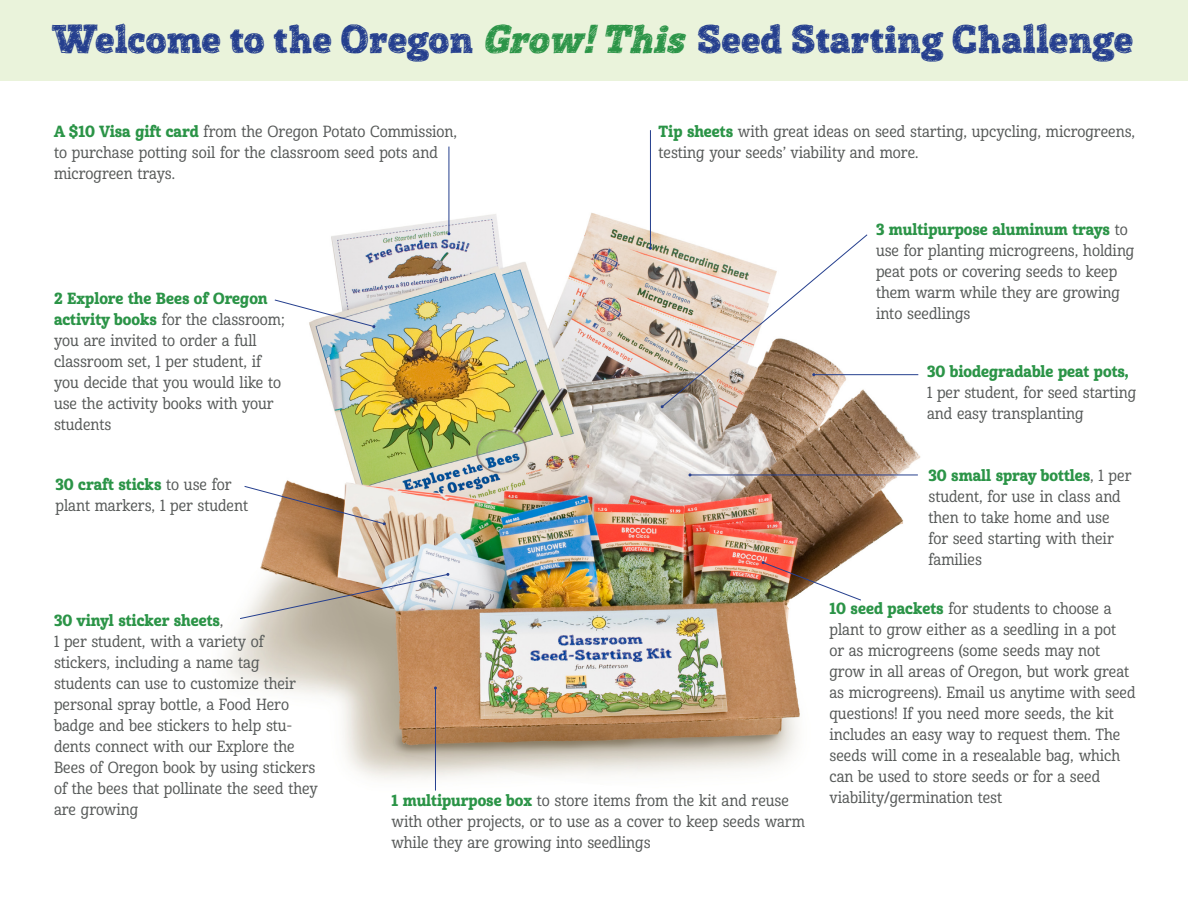
<style>
.page{position:relative;width:1188px;height:918px;background:#fff}
.page>*{position:absolute;margin:0;border:0;box-sizing:border-box;transform-origin:0 0}
.t1{font:38.7px "Posterizer KG Sketch";color:#253f8e}
.t2{font:15.6px/21px "Cabrito Con Med";color:#575a59}
.t3{font:15.6px "Cabrito Con Ex B";color:#2b9447}
.s1{font-style:italic;color:#2b9447}
.s2{font-family:"Cabrito Con Ex B";color:#2b9447}
.s3{font-family:"Cabrito Con Med";color:#575a59}
</style>
<div class="page">
<img style="left:227px;top:172px;width:694px;height:608px">
<div style="left:0;top:0;width:1188px;height:81px;background:#eaf3db"></div>
<svg style="left:239px;top:573px;width:211px;height:46px"></svg>
<img style="left:761px;top:561px;width:101px;height:40px">
<hr style="left:435px;top:688px;width:1px;height:103px;background:#253f8e">
<hr style="left:690px;top:475px;width:228px;height:1px;background:#253f8e">
<hr style="left:814px;top:374px;width:104px;height:1px;background:#253f8e">
<hr style="left:650px;top:130px;width:1px;height:118px;background:#253f8e">
<svg style="left:274px;top:299px;width:102px;height:29px"></svg>
<hr style="left:449px;top:147px;width:1px;height:87px;background:#253f8e">
<svg style="left:660px;top:234px;width:208px;height:174px"></svg>
<svg style="left:244px;top:485px;width:142px;height:40px"></svg>
<p class="t1" style="left:51px;top:14px;width:1084px">Welcome to the Oregon <span class="s1">Grow!This</span> Seed Starting Challenge</p>
<p class="t2" style="left:54px;top:122px;width:405px"><span class="s2">A $10 Visa gift card</span> from the Oregon Potato Commission,</p>
<p class="t2" style="left:54px;top:143px;width:385px">to purchase potting soil for the classroom seed pots and</p>
<p class="t2" style="left:54px;top:164px;width:123px">microgreen trays.</p>
<p class="t2" style="left:54px;top:288px;width:232px"><span class="s2">2 Explore the Bees of Oregon activity books</span> for the classroom; you are invited to order a full classroom set, 1 per student, if you decide that you would like to use the activity books with your students</p>
<p class="t2" style="left:56px;top:474px;width:194px"><span class="s2">30 craft sticks</span> to use for plant markers, 1 per student</p>
<p class="t2" style="left:658px;top:122px;width:478px"><span class="s2">Tip sheets</span> with great ideas on seed starting, upcycling, microgreens, testing your seeds’ viability and more.</p>
<p class="t2" style="left:876px;top:219px;width:260px"><span class="s2">3 multipurpose aluminum trays</span> to use for planting microgreens, holding peat pots or covering seeds to keep them warm while they are growing into seedlings</p>
<p class="t2" style="left:927px;top:362px;width:211px"><span class="s2">30 biodegradable peat pots,<br></span>1 per student, for seed starting and easy transplanting</p>
<p class="t2" style="left:928px;top:465px;width:205px"><span class="s2">30 small spray bottles</span>, 1 per student, for use in class and then to take home and use</p>
<p class="t2" style="left:928px;top:528px;width:187px">for seed starting with their families</p>
<p class="t3" style="left:54px;top:610px;width:171px">30 vinyl sticker sheets<span class="s3">,</span></p>
<p class="t2" style="left:54px;top:632px;width:211px">1 per student, with a variety of</p>
<p class="t2" style="left:54px;top:653px;width:207px">stickers, including a name tag</p>
<p class="t2" style="left:54px;top:674px;width:265px">students can use to customize their personal spray bottle, a Food Hero badge and bee stickers to help stu&shy;dents connect with our Explore the<br>Bees of Oregon book by using stickers of the bees that pollinate the seed they are growing</p>
<p class="t2" style="left:392px;top:791px;width:415px"><span class="s2">1 multipurpose box</span> to store items from the kit and reuse with other projects, or to use as a cover to keep seeds warm while they are growing into seedlings</p>
<p class="t2" style="left:830px;top:599px;width:288px"><span class="s2">10 seed packets</span> for students to choose a plant to grow either as a seedling in a pot</p>
<p class="t2" style="left:830px;top:641px;width:308px">or as microgreens (some seeds may not grow in all areas of Oregon, but work great as microgreens). Email us anytime with seed questions! If you need more seeds, the kit includes an easy way to request them. The seeds will come in a resealable bag, which can be used to store seeds or for a seed</p>
<p class="t2" style="left:830px;top:788px;width:174px">viability/germination test</p>
</div>
